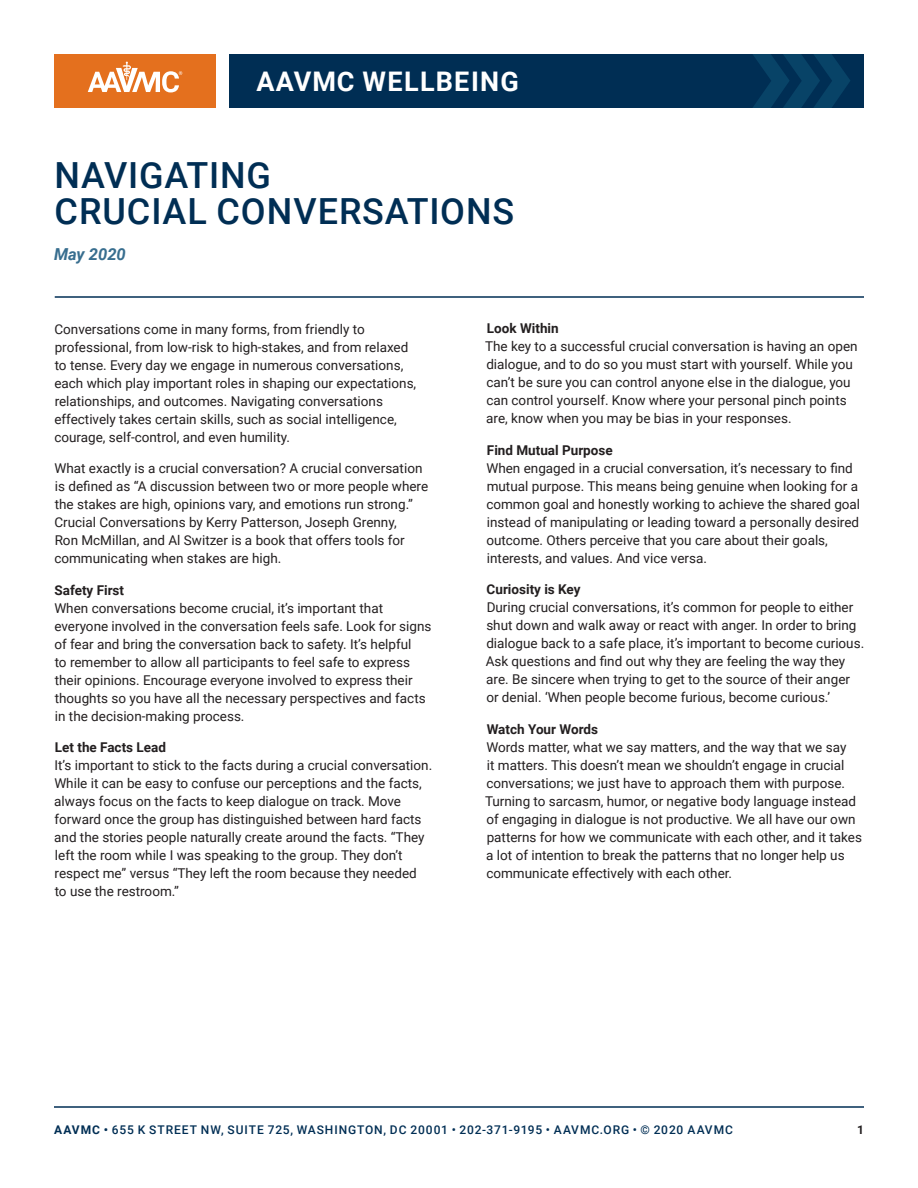
<style>
.page{position:relative;width:918px;height:1188px;background:#fff}
.page>*{position:absolute;margin:0;border:0;box-sizing:border-box;transform-origin:0 0}
.t1{font:500 36px/36px "Roboto";letter-spacing:.025em;color:#002e54}
.t2{font:700 27px "Roboto";letter-spacing:.045em;color:#fff}
.t3{font:italic 700 16.5px "Roboto";color:#386e8f}
.t4{font:13.5px/18px "Roboto";color:#231f20}
.t5{font:700 13.5px "Roboto";color:#231f20}
.t6{font:500 12px "Roboto";letter-spacing:.075em;color:#002e54}
.t7{font:700 12px "Roboto";color:#231f20}
.s1{font-weight:700}
</style>
<div class="page">
<div style="left:54px;top:54px;width:162px;height:54px;background:#e4701e"></div>
<div style="left:230px;top:54px;width:634px;height:54px;background:#002e54"></div>
<svg style="left:753px;top:54px;width:97px;height:54px"></svg>
<svg style="left:88px;top:62px;width:94px;height:30px"></svg>
<hr style="left:55px;top:296px;width:809px;height:2px;background:#002e54">
<hr style="left:54px;top:1106px;width:810px;height:2px;background:#002e54">
<h2 class="t2" style="left:257px;top:62px;width:264px">AAVMC WELLBEING</h2>
<h1 class="t1" style="left:55px;top:155px;width:461px">NAVIGATING<br>CRUCIAL CONVERSATIONS</h1>
<p class="t3" style="left:54px;top:242px;width:73px">May 2020</p>
<p class="t4" style="left:54px;top:319px;width:363px">Conversations come in many forms, from friendly to professional, from low-risk to high-stakes, and from relaxed to tense. Every day we engage in numerous conversations, each which play important roles in shaping our expectations, relationships, and outcomes. Navigating conversations effectively takes certain skills, such as social intelligence, courage, self-control, and even humility.</p>
<p class="t4" style="left:54px;top:459px;width:375px">What exactly is a crucial conversation? A crucial conversation is defined as “A discussion between two or more people where the stakes are high, opinions vary, and emotions run strong.” Crucial Conversations by Kerry Patterson, Joseph Grenny,<br>Ron McMillan, and Al Switzer is a book that offers tools for communicating when stakes are high.</p>
<p class="t5" style="left:55px;top:580px;width:71px">Safety First</p>
<p class="t4" style="left:54px;top:598px;width:379px">When conversations become crucial, it’s important that everyone involved in the conversation feels safe. Look for signs of fear and bring the conversation back to safety. It’s helpful<br>to remember to allow all participants to feel safe to express their opinions. Encourage everyone involved to express their thoughts so you have all the necessary perspectives and facts in the decision-making process.</p>
<p class="t5" style="left:55px;top:738px;width:113px">Let the Facts Lead</p>
<p class="t4" style="left:54px;top:756px;width:380px">It’s important to stick to the facts during a crucial conversation.<br>While it can be easy to confuse our perceptions and the facts, always focus on the facts to keep dialogue on track. Move forward once the group has distinguished between hard facts and the stories people naturally create around the facts. “They left the room while I was speaking to the group. They don’t respect me” versus “They left the room because they needed<br>to use the restroom.”</p>
<p class="t5" style="left:487px;top:319px;width:73px">Look Within</p>
<p class="t4" style="left:485px;top:337px;width:374px">The key to a successful crucial conversation is having an open dialogue, and to do so you must start with yourself. While you can’t be sure you can control anyone else in the dialogue, you can control yourself. Know where your personal pinch points are, know when you may be bias in your responses.</p>
<p class="t5" style="left:487px;top:441px;width:127px">Find Mutual Purpose</p>
<p class="t4" style="left:486px;top:459px;width:375px">When engaged in a crucial conversation, it’s necessary to find mutual purpose. This means being genuine when looking for a common goal and honestly working to achieve the shared goal instead of manipulating or leading toward a personally desired outcome. Others perceive that you care about their goals, interests, and values. And vice versa.</p>
<p class="t5" style="left:487px;top:580px;width:96px">Curiosity is Key</p>
<p class="t4" style="left:486px;top:598px;width:380px">During crucial conversations, it’s common for people to either shut down and walk away or react with anger. In order to bring dialogue back to a safe place, it’s important to become curious.<br>Ask questions and find out why they are feeling the way they are. Be sincere when trying to get to the source of their anger or denial. ‘When people become furious, become curious.’</p>
<p class="t5" style="left:487px;top:720px;width:113px">Watch Your Words</p>
<p class="t4" style="left:485px;top:738px;width:379px">Words matter, what we say matters, and the way that we say<br>it matters. This doesn’t mean we shouldn’t engage in crucial conversations; we just have to approach them with purpose.<br>Turning to sarcasm, humor, or negative body language instead of engaging in dialogue is not productive. We all have our own patterns for how we communicate with each other, and it takes a lot of intention to break the patterns that no longer help us communicate effectively with each other.</p>
<p class="t6" style="left:54px;top:1121px;width:680px"><span class="s1">AAVMC •</span> 655 K STREET NW, SUITE 725, WASHINGTON, DC 20001 • 202-371-9195 • AAVMC.ORG • © 2020 AAVMC</p>
<p class="t7" style="left:857px;top:1121px;width:8px">1</p>
</div>
